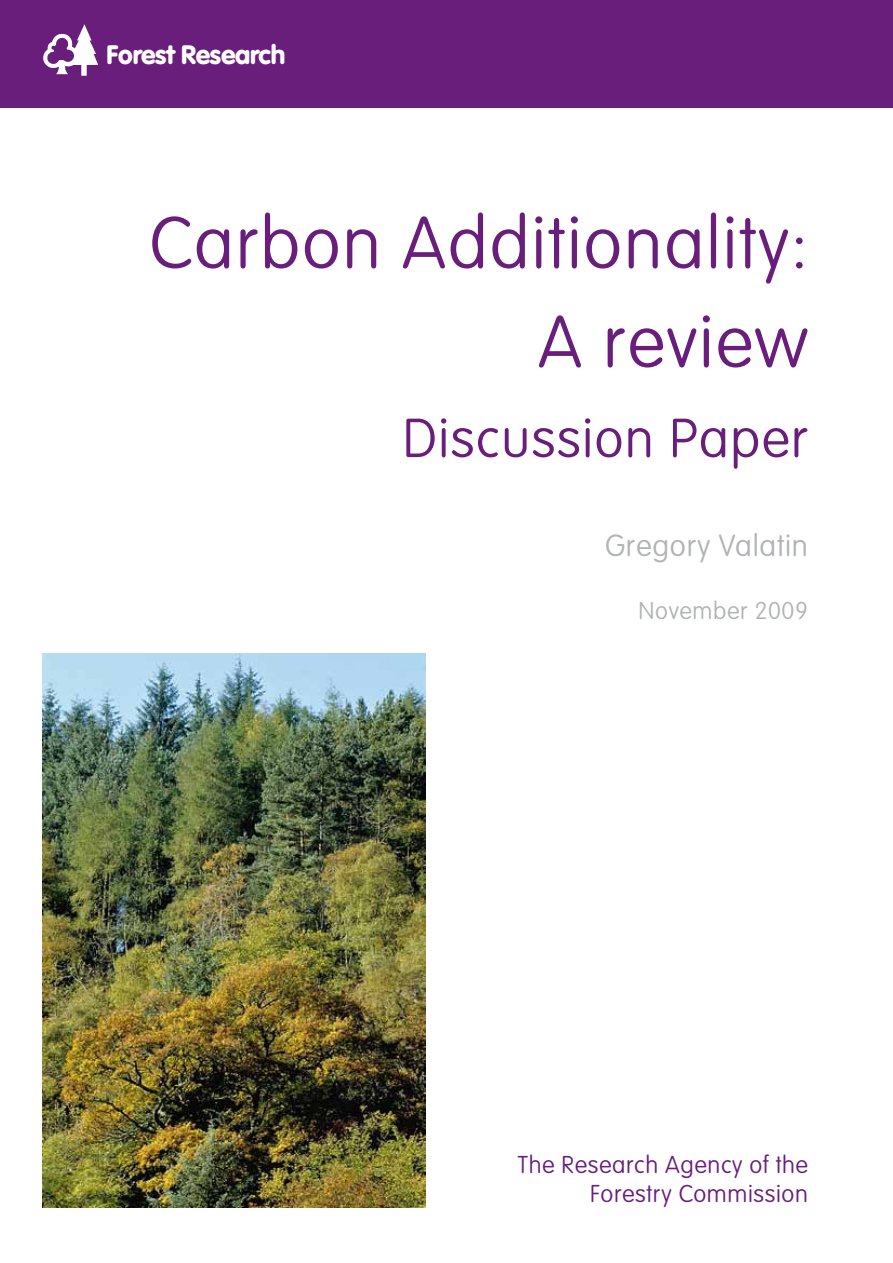
<style>
.page{position:relative;width:893px;height:1263px;background:#fff}
.page>*{position:absolute;margin:0;border:0;box-sizing:border-box;transform-origin:0 0}
.t1{font:100 72px/99px "VAG Rounded Std";letter-spacing:.025em;color:#691e7c;text-align:right}
.t2{font:100 54px "VAG Rounded Std";letter-spacing:.025em;color:#691e7c}
.t3{font:100 30px "VAG Rounded Std";letter-spacing:.025em;color:#b1b3b4}
.t4{font:700 26.25px "Vogue";color:#fff}
.t5{font:100 24px/28.8px "VAG Rounded Std";letter-spacing:.025em;color:#691e7c;text-align:right}
.t6{font:100 24px "VAG Rounded Std";letter-spacing:.025em;color:#b1b3b4}
</style>
<div class="page">
<div style="left:0;top:0;width:893px;height:108px;background:#691e7c"></div>
<svg style="left:43px;top:24px;width:55px;height:52px"></svg>
<img style="left:43px;top:653px;width:382px;height:555px">
<p class="t4" style="left:107px;top:39px;width:180px">Forest Research</p>
<h1 class="t1" style="left:149px;top:196px;width:660px">Carbon Additionality:<br>A review</h1>
<h2 class="t2" style="left:403px;top:407px;width:407px">Discussion Paper</h2>
<p class="t3" style="left:605px;top:528px;width:204px">Gregory Valatin</p>
<p class="t6" style="left:639px;top:597px;width:171px">November 2009</p>
<p class="t5" style="left:518px;top:1151px;width:291px">The Research Agency of the<br>Forestry Commission</p>
</div>
